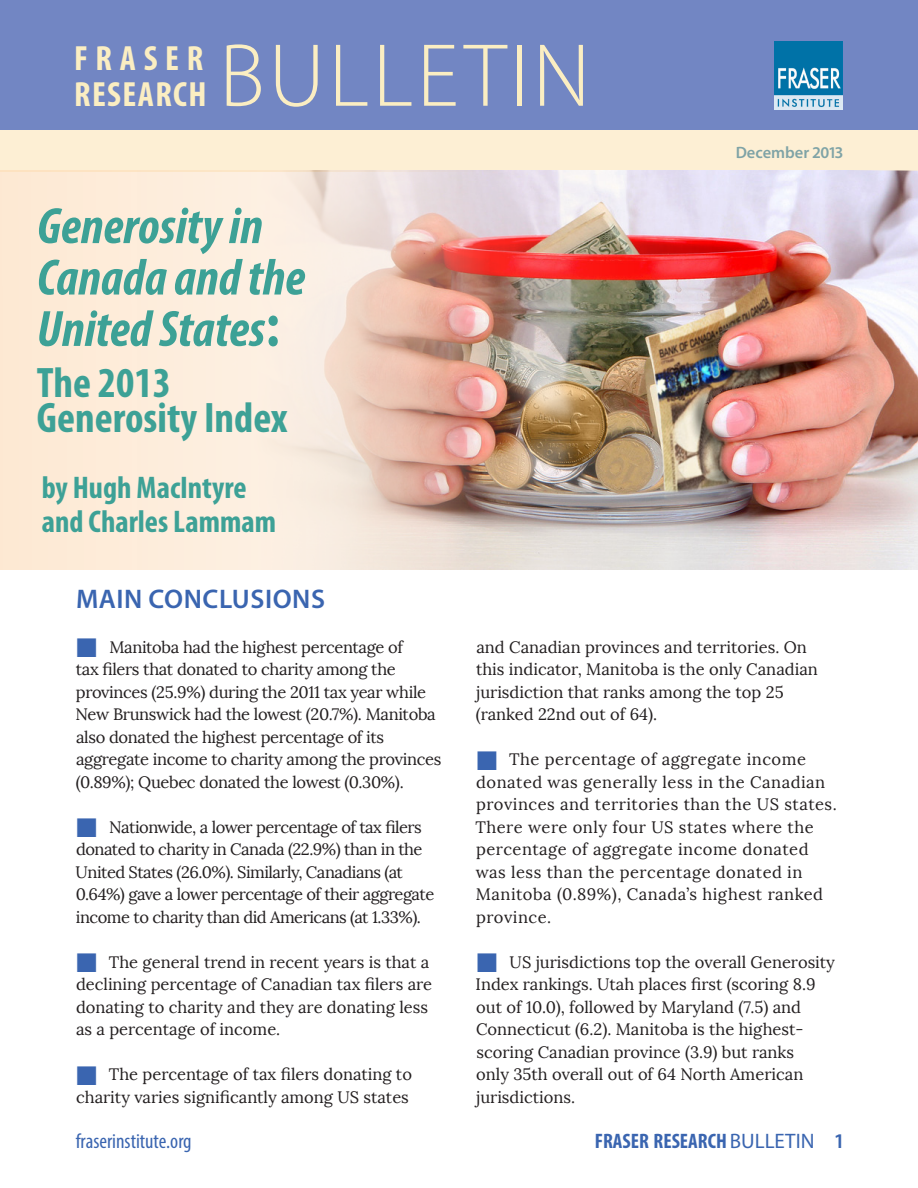
<style>
.page{position:relative;width:918px;height:1188px;background:#fff}
.page>*{position:absolute;margin:0;border:0;box-sizing:border-box;transform-origin:0 0}
.t1{font:300 90.3px "Myriad Pro";letter-spacing:.04em;color:#fbeec2}
.t2{font:italic 700 condensed 51.45px/51.4px "Myriad Pro";color:#3da196}
.t3{font:700 condensed 42.9px/34.2px "Myriad Pro";color:#3da196}
.t4{font:700 condensed 35.1px/36px "Myriad Pro";letter-spacing:.04em;color:#fbeec2}
.t5{font:700 condensed 31.35px/34.2px "Myriad Pro";color:#3da196}
.subhead-first{font:600 27px "Myriad Pro";letter-spacing:.02em;color:#3a65b0}
.t6{font:700 condensed 21px "Myriad Pro";color:#3a65b0}
.t7{font:condensed 21px "Myriad Pro";color:#3a65b0}
.t8{font:16.5px/22.5px "Lora";color:#231f20}
.t9{font:16.5px/22.5px "Lora";letter-spacing:-.02em;color:#231f20}
.t10{font:16.5px/22.5px "Lora";letter-spacing:.03em;color:#231f20}
.t11{font:16.5px/22.5px "Lora";letter-spacing:-.03em;color:#231f20}
.t12{font:600 16.5px "Myriad Pro";color:#7fa3a6}
.s1{font-style:normal;font-size:62.55px}
.s2{color:#3a65b0}
.s3{font-weight:400;font-stretch:normal}
.s4{font-weight:600;font-stretch:normal}
</style>
<div class="page">
<div style="left:0;top:0;width:918px;height:172px;background:#fdefd4"></div>
<div style="left:0;top:0;width:918px;height:130px;background:#7286c3"></div>
<img style="left:774px;top:41px;width:68px;height:68px">
<img style="left:749px;top:171px;width:169px;height:398px">
<img style="left:0;top:171px;width:749px;height:398px">
<h3 class="t4" style="left:74px;top:39px;width:134px">FRASER<br>RESEARCH</h3>
<h1 class="t1" style="left:219px;top:21px;width:373px">BULLETIN</h1>
<p class="t2" style="left:37px;top:199px;width:270px">Generosity in<br>Canada and the<br>United States<span class="s1">:</span></p>
<p class="t3" style="left:37px;top:365px;width:252px">The 2013<br>Generosity Index</p>
<p class="t5" style="left:42px;top:470px;width:236px">by Hugh MacIntyre and Charles Lammam</p>
<p class="t12" style="left:736px;top:141px;width:109px">December 2013</p>
<p class="subhead-first" style="left:76px;top:581px;width:250px">MAIN CONCLUSIONS</p>
<p class="t9" style="left:76px;top:636px;width:367px"><span class="s2">■</span> Manitoba had the highest percentage of<br>tax filers that donated to charity among the provinces (25.9%) during the 2011 tax year while New Brunswick had the lowest (20.7%). Manitoba also donated the highest percentage of its aggregate income to charity among the provinces (0.89%); Quebec donated the lowest (0.30%).</p>
<p class="t11" style="left:76px;top:816px;width:360px"><span class="s2">■</span> Nationwide, a lower percentage of tax filers donated to charity in Canada (22.9%) than in the United States (26.0%). Similarly, Canadians (at 0.64%) gave a lower percentage of their aggregate income to charity than did Americans (at 1.33%).</p>
<p class="t8" style="left:76px;top:951px;width:358px"><span class="s2">■</span> The general trend in recent years is that a declining percentage of Canadian tax filers are donating to charity and they are donating less as a percentage of income.</p>
<p class="t8" style="left:76px;top:1063px;width:338px"><span class="s2">■</span> The percentage of tax filers donating to charity varies significantly among US states</p>
<p class="t8" style="left:476px;top:636px;width:343px">and Canadian provinces and territories. On this indicator, Manitoba is the only Canadian jurisdiction that ranks among the top 25 (ranked 22nd out of 64).</p>
<p class="t10" style="left:475px;top:748px;width:363px"><span class="s2">■</span> The percentage of aggregate income donated was generally less in the Canadian provinces and territories than the US states.<br>There were only four US states where the percentage of aggregate income donated was less than the percentage donated in Manitoba (0.89%), Canada’s highest ranked province.</p>
<p class="t8" style="left:476px;top:951px;width:361px"><span class="s2">■</span> US jurisdictions top the overall Generosity Index rankings. Utah places first (scoring 8.9 out of 10.0), followed by Maryland (7.5) and Connecticut (6.2). Manitoba is the highest&shy;scoring Canadian province (3.9) but ranks<br>only 35th overall out of 64 North American jurisdictions.</p>
<p class="t7" style="left:76px;top:1128px;width:117px">fraserinstitute.org</p>
<p class="t6" style="left:595px;top:1127px;width:250px">FRASER RESEARCH <span class="s3">BULLETIN</span> <span class="s4">1</span></p>
</div>
